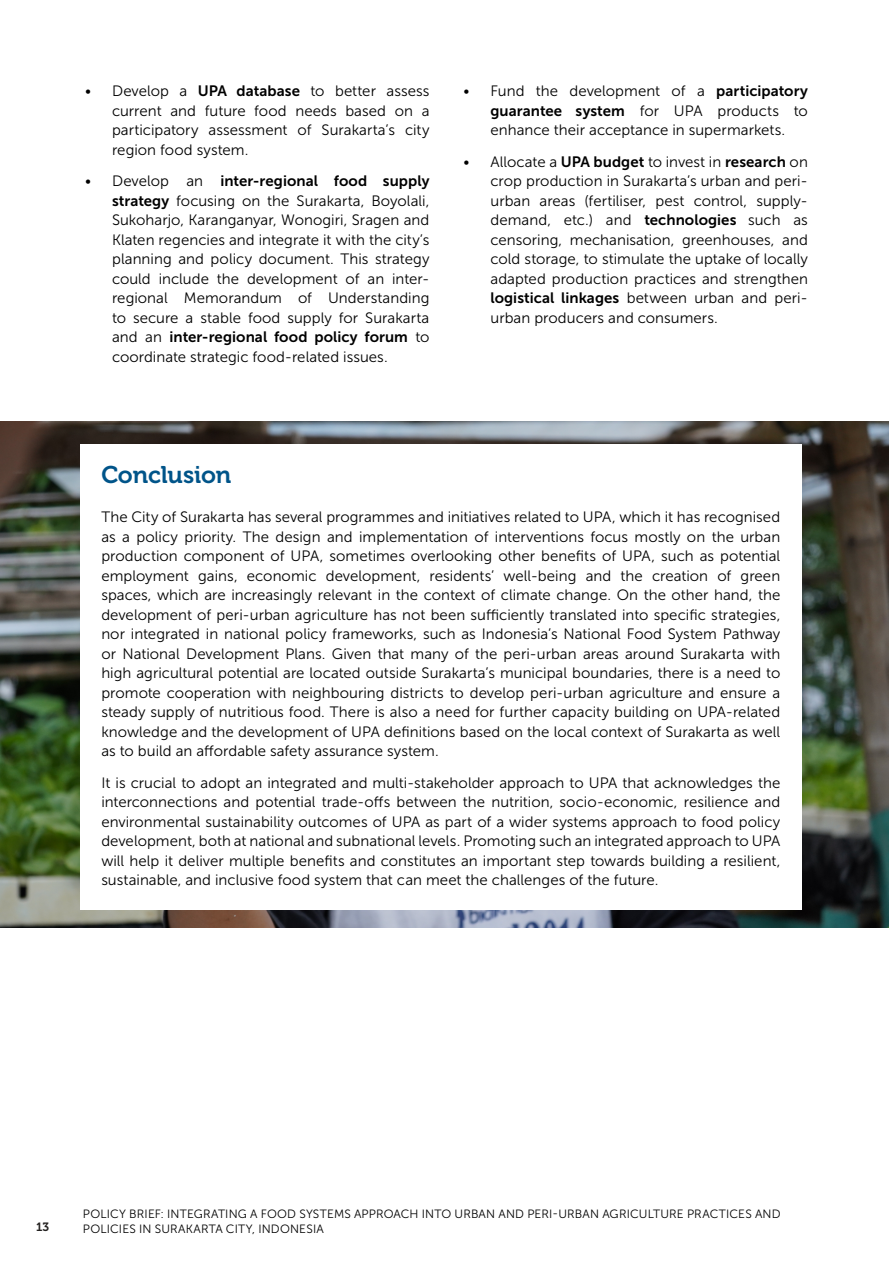
<style>
.page{position:relative;width:893px;height:1263px;background:#fff}
.page>*{position:absolute;margin:0;border:0;box-sizing:border-box;transform-origin:0 0}
.t1{font:24px "Museo 700";letter-spacing:-.01em;color:#005489}
.t2{font:15px/19.5px "Museo Sans 300";letter-spacing:.005em;color:#000;text-align:justify}
.t3{font:15px "Museo Sans 700";letter-spacing:.005em;color:#000}
.t4{font:12px/15px "Museo Sans 300";letter-spacing:.015em;color:#000}
.t5{font:12px "Museo 700";color:#232120}
.s1{font-family:"Museo Sans 700"}
.s2{font-family:"Museo Sans 300"}
</style>
<div class="page">
<img style="left:0;top:422px;width:889px;height:505px">
<div style="left:80px;top:444px;width:721px;height:466px;background:#fff"></div>
<p class="t2" style="left:112px;top:81px;width:319px;text-indent:-27px">• Develop a <span class="s1">UPA database</span> to better assess current and future food needs based on a participatory assessment of Surakarta’s city region food system.</p>
<p class="t3" style="left:85px;top:173px;width:346px"><span class="s2">• Develop an</span> inter-regional food supply</p>
<p class="t2" style="left:112px;top:191px;width:319px"><span class="s1">strategy</span> focusing on the Surakarta, Boyolali, Sukoharjo, Karanganyar, Wonogiri, Sragen and Klaten regencies and integrate it with the city’s planning and policy document. This strategy could include the development of an inter&shy;regional Memorandum of Understanding to secure a stable food supply for Surakarta</p>
<p class="t3" style="left:112px;top:329px;width:319px"><span class="s2">and an</span> inter-regional food policy forum <span class="s2">to</span></p>
<p class="t2" style="left:112px;top:347px;width:277px">coordinate strategic food-related issues.</p>
<p class="t2" style="left:490px;top:81px;width:319px;text-indent:-27px">• Fund the development of a <span class="s1">participatory guarantee system</span> for UPA products to enhance their acceptance in supermarkets.</p>
<p class="t2" style="left:490px;top:152px;width:319px;text-indent:-27px">• Allocate a <span class="s1">UPA budget</span> to invest in <span class="s1">research</span> on crop production in Surakarta’s urban and peri&shy;urban areas (fertiliser, pest control, supply&shy;demand, etc.) and <span class="s1">technologies</span> such as censoring, mechanisation, greenhouses, and cold storage, to stimulate the uptake of locally adapted production practices and strengthen <span class="s1">logistical linkages</span> between urban and peri&shy;urban producers and consumers.</p>
<h1 class="t1" style="left:101px;top:462px;width:131px">Conclusion</h1>
<p class="t2" style="left:101px;top:508px;width:680px">The City of Surakarta has several programmes and initiatives related to UPA, which it has recognised as a policy priority. The design and implementation of interventions focus mostly on the urban production component of UPA, sometimes overlooking other benefits of UPA, such as potential employment gains, economic development, residents’ well-being and the creation of green spaces, which are increasingly relevant in the context of climate change. On the other hand, the development of peri-urban agriculture has not been sufficiently translated into specific strategies, nor integrated in national policy frameworks, such as Indonesia’s National Food System Pathway or National Development Plans. Given that many of the peri-urban areas around Surakarta with high agricultural potential are located outside Surakarta’s municipal boundaries, there is a need to promote cooperation with neighbouring districts to develop peri-urban agriculture and ensure a steady supply of nutritious food. There is also a need for further capacity building on UPA-related knowledge and the development of UPA definitions based on the local context of Surakarta as well as to build an affordable safety assurance system.</p>
<p class="t2" style="left:101px;top:773px;width:680px">It is crucial to adopt an integrated and multi-stakeholder approach to UPA that acknowledges the interconnections and potential trade-offs between the nutrition, socio-economic, resilience and environmental sustainability outcomes of UPA as part of a wider systems approach to food policy development, both at national and subnational levels. Promoting such an integrated approach to UPA will help it deliver multiple benefits and constitutes an important step towards building a resilient, sustainable, and inclusive food system that can meet the challenges of the future.</p>
<p class="t5" style="left:36px;top:1220px;width:15px">13</p>
<p class="t4" style="left:83px;top:1207px;width:699px">POLICY BRIEF: INTEGRATING A FOOD SYSTEMS APPROACH INTO URBAN AND PERI-URBAN AGRICULTURE PRACTICES AND<br>POLICIES IN SURAKARTA CITY, INDONESIA</p>
</div>
